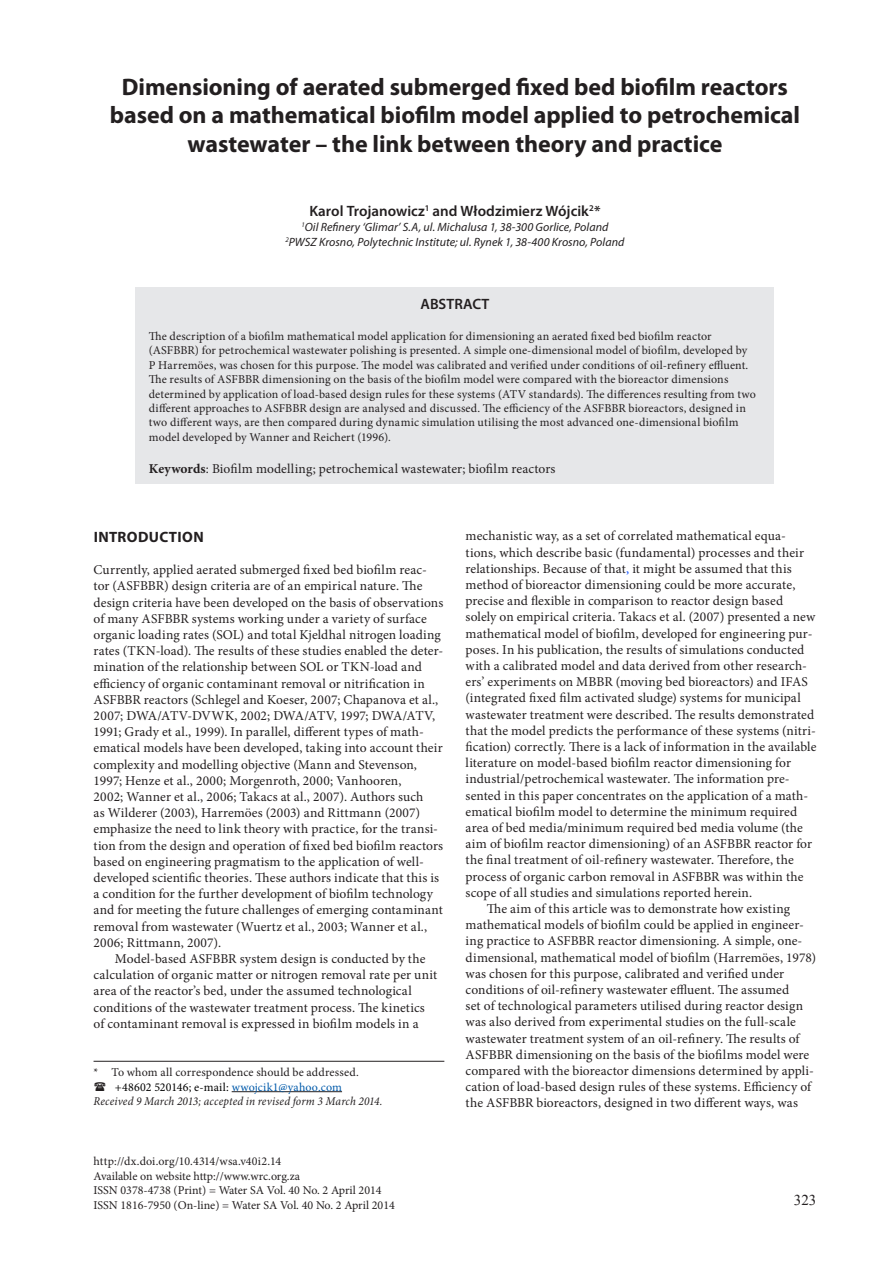
<style>
.page{position:relative;width:893px;height:1263px;background:#fff}
.page>*{position:absolute;margin:0;border:0;box-sizing:border-box;transform-origin:0 0}
.Headline{font:700 24px/28.8px "Myriad Pro";letter-spacing:-.005em;color:#231f20;text-align:center}
.Author{font:600 15px "Myriad Pro";color:#231f20}
.Subhead_1{font:700 15px "Myriad Pro";letter-spacing:.025em;color:#231f20}
.t1{font:15px "Times New Roman";color:#231f20}
.Body_Text{font:13.5px/16.2px "Minion Pro";letter-spacing:.005em;color:#231f20}
.Body_text_no_indent{font:13.5px/16.2px "Minion Pro";letter-spacing:.005em;color:#231f20}
.Keywords{font:13.5px "Minion Pro";letter-spacing:.01em;color:#231f20}
.Abstract{font:12px/14.4px "Minion Pro";letter-spacing:.01em;color:#231f20}
.Address{font:italic 12px "Myriad Pro";letter-spacing:.005em;color:#231f20}
.Body_text_2{font:12px "Minion Pro";letter-spacing:.01em;color:#231f20}
.Body_text_2-2{font:italic 12px "Minion Pro";letter-spacing:.015em;color:#231f20;scale:.95 1}
.Body_text_2-3{font:12px "Minion Pro";letter-spacing:.015em;color:#000}
.s1{font-weight:700}
.s2{color:#015aaa}
.s3{color:#0047ff}
</style>
<div class="page">
<div style="left:135px;top:287px;width:638px;height:197px;background:#e6e7e9"></div>
<hr style="left:232px;top:1091px;width:110px;height:1px;background:#231f20">
<hr style="left:94px;top:1061px;width:350px;height:1px;background:#231f20">
<p class="Headline" style="left:110px;top:71px;width:692px">Dimensioning of aerated submerged fixed bed biofilm reactors based on a mathematical biofilm model applied to petrochemical wastewater – the link between theory and practice</p>
<p class="Author" style="left:309px;top:201px;width:293px">Karol Trojanowicz<sup>1</sup> and Włodzimierz Wójcik<sup>2</sup>*</p>
<p class="Address" style="left:302px;top:219px;width:308px"><sup>1</sup>Oil Refinery ‘Glimar’ S.A, ul. Michalusa 1, 38-300 Gorlice, Poland</p>
<p class="Address" style="left:285px;top:234px;width:341px"><sup>2</sup>PWSZ Krosno, Polytechnic Institute; ul. Rynek 1, 38-400 Krosno, Poland</p>
<p class="Author" style="left:420px;top:295px;width:70px">ABSTRACT</p>
<p class="Abstract" style="left:149px;top:329px;width:609px">The description of a biofilm mathematical model application for dimensioning an aerated fixed bed biofilm reactor (ASFBBR) for petrochemical wastewater polishing is presented. A simple one-dimensional model of biofilm, developed by P Harremöes, was chosen for this purpose. The model was calibrated and verified under conditions of oil-refinery effluent.<br>The results of ASFBBR dimensioning on the basis of the biofilm model were compared with the bioreactor dimensions determined by application of load-based design rules for these systems (ATV standards). The differences resulting from two different approaches to ASFBBR design are analysed and discussed. The efficiency of the ASFBBR bioreactors, designed in two different ways, are then compared during dynamic simulation utilising the most advanced one-dimensional biofilm model developed by Wanner and Reichert (1996).</p>
<p class="Keywords" style="left:149px;top:460px;width:408px"><span class="s1">Keywords</span>: Biofilm modelling; petrochemical wastewater; biofilm reactors</p>
<p class="Subhead_1" style="left:94px;top:527px;width:112px">INTRODUCTION</p>
<p class="Body_text_no_indent" style="left:94px;top:562px;width:351px">Currently, applied aerated submerged fixed bed biofilm reac&shy;tor (ASFBBR) design criteria are of an empirical nature. The design criteria have been developed on the basis of observations of many ASFBBR systems working under a variety of surface organic loading rates (SOL) and total Kjeldhal nitrogen loading rates (TKN-load). The results of these studies enabled the deter&shy;mination of the relationship between SOL or TKN-load and efficiency of organic contaminant removal or nitrification in ASFBBR reactors (Schlegel and Koeser, 2007; Chapanova et al., 2007; DWA/ATV-DVWK, 2002; DWA/ATV, 1997; DWA/ATV, 1991; Grady et al., 1999). In parallel, different types of math&shy;ematical models have been developed, taking into account their complexity and modelling objective (Mann and Stevenson, 1997; Henze et al., 2000; Morgenroth, 2000; Vanhooren,<br>2002; Wanner et al., 2006; Takacs at al., 2007). Authors such<br>as Wilderer (2003), Harremöes (2003) and Rittmann (2007) emphasize the need to link theory with practice, for the transi&shy;tion from the design and operation of fixed bed biofilm reactors based on engineering pragmatism to the application of well&shy;developed scientific theories. These authors indicate that this is a condition for the further development of biofilm technology and for meeting the future challenges of emerging contaminant removal from wastewater (Wuertz et al., 2003; Wanner et al., 2006; Rittmann, 2007).</p>
<p class="Body_Text" style="left:94px;top:951px;width:345px;text-indent:21px">Model-based ASFBBR system design is conducted by the calculation of organic matter or nitrogen removal rate per unit area of the reactor’s bed, under the assumed technological conditions of the wastewater treatment process. The kinetics of contaminant removal is expressed in biofilm models in a</p>
<p class="Body_text_2" style="left:94px;top:1064px;width:267px">* To whom all correspondence should be addressed.</p>
<p class="Body_text_2-3" style="left:115px;top:1079px;width:229px">+48602 520146; e-mail: <span class="s2">wwojcik1@yahoo.com</span></p>
<p class="Body_text_2-2" style="left:94px;top:1093px;width:306px">Received 9 March 2013; accepted in revised form 3 March 2014.</p>
<p class="Body_Text" style="left:466px;top:528px;width:352px">mechanistic way, as a set of correlated mathematical equa&shy;tions, which describe basic (fundamental) processes and their relationships. Because of that<span class="s3">,</span> it might be assumed that this method of bioreactor dimensioning could be more accurate, precise and flexible in comparison to reactor design based solely on empirical criteria. Takacs et al. (2007) presented a new mathematical model of biofilm, developed for engineering pur&shy;poses. In his publication, the results of simulations conducted with a calibrated model and data derived from other research&shy;ers’ experiments on MBBR (moving bed bioreactors) and IFAS (integrated fixed film activated sludge) systems for municipal wastewater treatment were described. The results demonstrated that the model predicts the performance of these systems (nitri&shy;fication) correctly. There is a lack of information in the available literature on model-based biofilm reactor dimensioning for industrial/petrochemical wastewater. The information pre&shy;sented in this paper concentrates on the application of a math&shy;ematical biofilm model to determine the minimum required area of bed media/minimum required bed media volume (the aim of biofilm reactor dimensioning) of an ASFBBR reactor for the final treatment of oil-refinery wastewater. Therefore, the process of organic carbon removal in ASFBBR was within the scope of all studies and simulations reported herein.</p>
<p class="Body_Text" style="left:466px;top:901px;width:352px;text-indent:21px">The aim of this article was to demonstrate how existing mathematical models of biofilm could be applied in engineer&shy;ing practice to ASFBBR reactor dimensioning. A simple, one&shy;dimensional, mathematical model of biofilm (Harremöes, 1978) was chosen for this purpose, calibrated and verified under conditions of oil-refinery wastewater effluent. The assumed<br>set of technological parameters utilised during reactor design was also derived from experimental studies on the full-scale wastewater treatment system of an oil-refinery. The results of ASFBBR dimensioning on the basis of the biofilms model were compared with the bioreactor dimensions determined by appli&shy;cation of load-based design rules of these systems. Efficiency of the ASFBBR bioreactors, designed in two different ways, was</p>
<p class="Body_text_2" style="left:94px;top:1153px;width:189px">http://dx.doi.org/10.4314/wsa.v40i2.14</p>
<p class="Abstract" style="left:94px;top:1169px;width:208px">Available on website http://www.wrc.org.za</p>
<p class="Abstract" style="left:94px;top:1183px;width:290px">ISSN 0378-4738 (Print) = Water SA Vol. 40 No. 2 April 2014</p>
<p class="Abstract" style="left:94px;top:1197px;width:303px">ISSN 1816-7950 (On-line) = Water SA Vol. 40 No. 2 April 2014</p>
<p class="t1" style="left:794px;top:1190px;width:24px">323</p>
</div>
